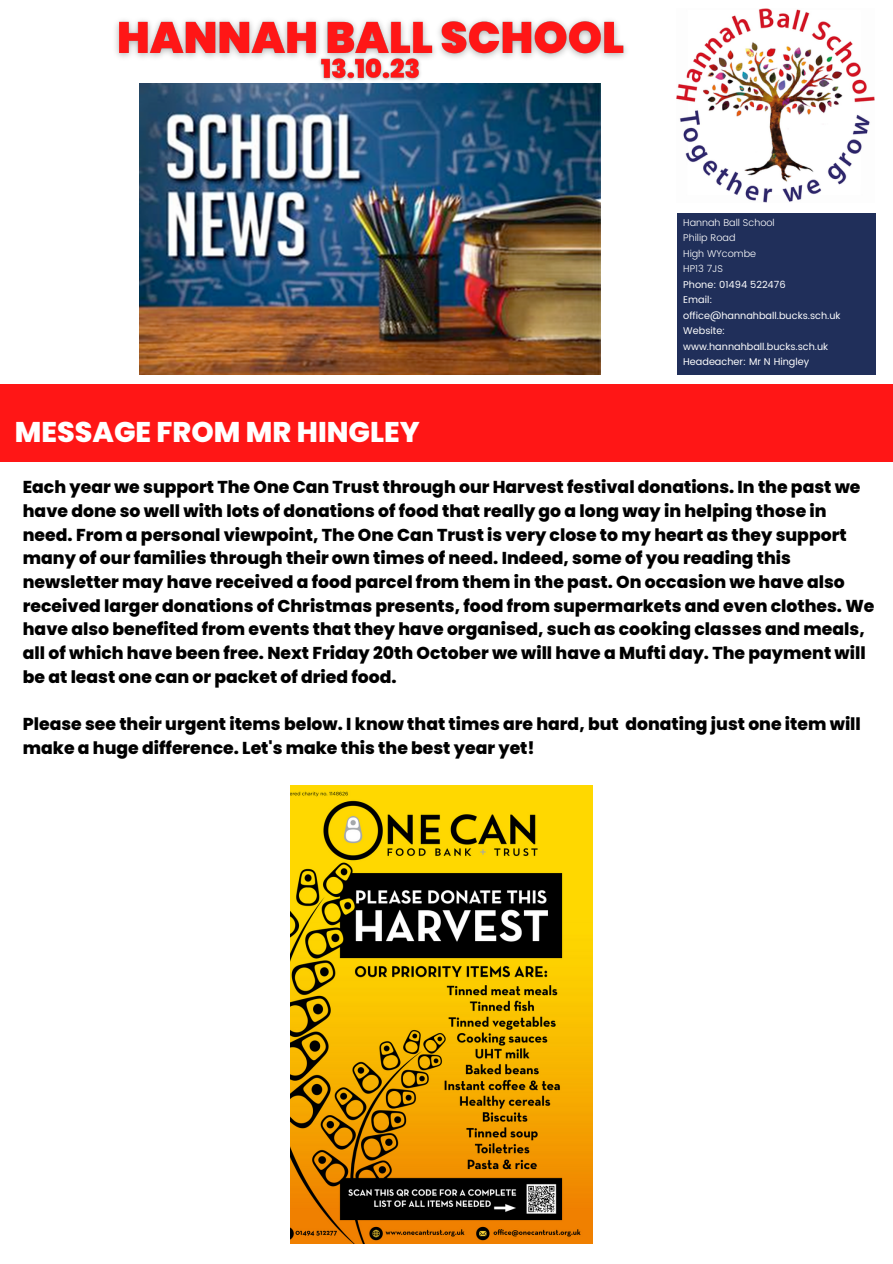
<style>
.page{position:relative;width:893px;height:1264px;background:#fff}
.page>*{position:absolute;margin:0;border:0;box-sizing:border-box;transform-origin:0 0}
.t1{font:800 28.5px "Poppins";color:#fff}
.t2{font:800 24.45px "Poppins";color:#fff}
.t3{font:800 17.25px/23.7px "Poppins";color:#000}
.t4{font:9.75px/15.5px "Poppins";color:#fff}
.t5{font:300 9.75px "Poppins";color:#fff}
</style>
<div class="page">
<img style="left:677px;top:9px;width:197px;height:193px">
<div style="left:677px;top:212px;width:198px;height:162px;background:#202f5a"></div>
<img style="left:140px;top:83px;width:461px;height:291px">
<img style="left:115px;top:19px;width:511px;height:39px">
<img style="left:314px;top:50px;width:114px;height:36px">
<div style="left:0;top:384px;width:892px;height:78px;background:#ff1616"></div>
<img style="left:290px;top:785px;width:302px;height:458px">
<p class="t5" style="left:683px;top:217px;width:93px">Hannah Ball School</p>
<p class="t5" style="left:683px;top:232px;width:54px">Philip Road</p>
<p class="t5" style="left:683px;top:248px;width:74px">High WYcombe</p>
<p class="t5" style="left:683px;top:263px;width:41px">HP13 7JS</p>
<p class="t4" style="left:683px;top:277px;width:104px">Phone: 01494 522476</p>
<p class="t4" style="left:683px;top:292px;width:159px">Email: office@hannahball.bucks.sch.uk</p>
<p class="t4" style="left:683px;top:323px;width:146px">Website: www.hannahball.bucks.sch.uk</p>
<p class="t4" style="left:683px;top:354px;width:127px">Headeacher: Mr N Hingley</p>
<p class="t2" style="left:23px;top:413px;width:323px">Message from Mr Hingley</p>
<p class="t1" style="left:15px;top:412px;width:406px">MESSAGE FROM MR HINGLEY</p>
<p class="t3" style="left:23px;top:475px;width:853px">Each year we support The One Can Trust through our Harvest festival donations. In the past we have done so well with lots of donations of food that really go a long way in helping those in need. From a personal viewpoint, The One Can Trust is very close to my heart as they support many of our families through their own times of need. Indeed, some of you reading this newsletter may have received a food parcel from them in the past. On occasion we have also received larger donations of Christmas presents, food from supermarkets and even clothes. We have also benefited from events that they have organised, such as cooking classes and meals, all of which have been free. Next Friday 20th October we will have a Mufti day. The payment will be at least one can or packet of dried food.</p>
<p class="t3" style="left:23px;top:712px;width:839px">Please see their urgent items below. I know that times are hard, but donating just one item will make a huge difference. Let's make this the best year yet!</p>
</div>
